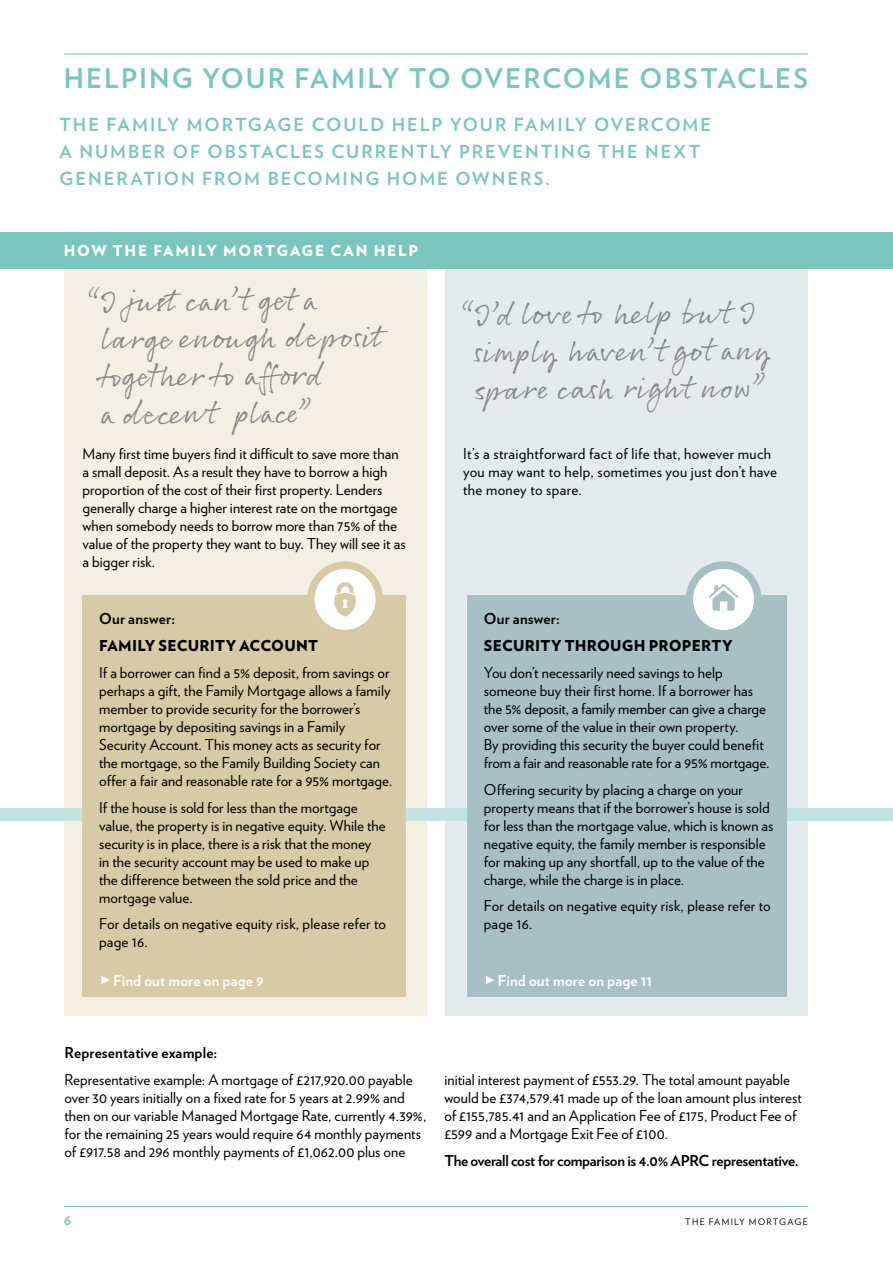
<style>
.page{position:relative;width:893px;height:1263px;background:#fff}
.page>*{position:absolute;margin:0;border:0;box-sizing:border-box;transform-origin:0 0}
.t1{font:31.5px/37.5px "Rollerscript Rough";color:#878787}
.t2{font:700 27px "Verlag";letter-spacing:.075em;color:#7bc5bf}
.t3{font:700 18px/27px "Verlag";letter-spacing:.105em;color:#7bc5bf}
.t4{font:15px/18px "Verlag";color:#000}
.t5{font:15px/18px "Verlag";letter-spacing:.02em;color:#000}
.t6{font:700 15px "Verlag";letter-spacing:-.015em;color:#000}
.t7{font:900 15px "Verlag";letter-spacing:.015em;color:#000}
.t8{font:700 15px "Verlag";letter-spacing:.01em;color:#fff}
.t9{font:900 15px "Verlag";letter-spacing:.12em;color:#fff}
.t10{font:700 15px "Verlag";letter-spacing:.01em;color:#000}
.t11{font:700 15px "Verlag";letter-spacing:.015em;color:#000}
.t12{font:700 15px "Verlag";color:#7bc5bf}
.t13{font:9px "Verlag";letter-spacing:.135em;color:#000}
</style>
<div class="page">
<div style="left:64px;top:269px;width:363px;height:747px;background:#f4efe3"></div>
<div style="left:445px;top:269px;width:363px;height:747px;background:#e4ebed"></div>
<div style="left:0;top:233px;width:893px;height:36px;background:#7bc5bf"></div>
<div style="left:0;top:808px;width:893px;height:13px;background:#c5e3e0"></div>
<div style="left:467px;top:595px;width:319px;height:402px;background:#a8c0c3"></div>
<svg style="left:486px;top:976px;width:9px;height:8px"></svg>
<div style="left:82px;top:595px;width:324px;height:402px;background:#d9caa7"></div>
<svg style="left:101px;top:976px;width:9px;height:8px"></svg>
<svg style="left:689px;top:565px;width:69px;height:69px;background:#f2f5f6"></svg>
<div style="left:685px;top:561px;width:77px;height:76px;border:8px solid #a8c0c3;border-radius:50%"></div>
<svg style="left:709px;top:584px;width:29px;height:27px"></svg>
<div style="left:311px;top:565px;width:68px;height:69px;background:#fff;border-radius:50%"></div>
<div style="left:307px;top:561px;width:76px;height:76px;border:8px solid #d9caa7;border-radius:50%"></div>
<svg style="left:334px;top:582px;width:22px;height:34px"></svg>
<hr style="left:64px;top:54px;width:744px;height:1px;background:#7bc5bf">
<hr style="left:64px;top:1206px;width:744px;height:1px;background:#7bc5bf">
<h2 class="t2" style="left:64px;top:57px;width:746px">HELPING YOUR FAMILY TO OVERCOME OBSTACLES</h2>
<p class="t3" style="left:60px;top:110px;width:653px">THE FAMILY MORTGAGE COULD HELP YOUR FAMILY OVERCOME<br>A NUMBER OF OBSTACLES CURRENTLY PREVENTING THE NEXT<br>GENERATION FROM BECOMING HOME OWNERS.</p>
<p class="t9" style="left:64px;top:238px;width:356px">HOW THE FAMILY MORTGAGE CAN HELP</p>
<h1 class="t1" style="left:99px;top:282px;width:274px;text-indent:-14px;rotate:-1deg">“I ju st can’t ge t a large enou gh deposit togethe r to afford<br>a dece nt place”</h1>
<h1 class="t1" style="left:459px;top:295px;width:314px;text-align:center;rotate:-1deg">“I’d lov e to he lp but I simply haven’t go t any spare cas h righ t now”</h1>
<p class="t5" style="left:463px;top:443px;width:316px">It’s a straightforward fact of life that, however much you may want to help, sometimes you just don’t have the money to spare.</p>
<p class="t4" style="left:82px;top:443px;width:325px">Many first time buyers find it difficult to save more than a small deposit. As a result they have to borrow a high proportion of the cost of their first property. Lenders generally charge a higher interest rate on the mortgage when somebody needs to borrow more than 75% of the value of the property they want to buy. They will see it as a bigger risk.</p>
<p class="t11" style="left:99px;top:607px;width:77px">Our answer:</p>
<p class="t7" style="left:99px;top:633px;width:220px">FAMILY SECURITY ACCOUNT</p>
<p class="t4" style="left:99px;top:663px;width:295px">If a borrower can find a 5% deposit, from savings or perhaps a gift, the Family Mortgage allows a family member to provide security for the borrower’s mortgage by depositing savings in a Family Security Account. This money acts as security for the mortgage, so the Family Building Society can offer a fair and reasonable rate for a 95% mortgage.</p>
<p class="t4" style="left:99px;top:798px;width:288px">If the house is sold for less than the mortgage value, the property is in negative equity. While the security is in place, there is a risk that the money<br>in the security account may be used to make up the difference between the sold price and the mortgage value.</p>
<p class="t4" style="left:99px;top:914px;width:288px">For details on negative equity risk, please refer to page 16.</p>
<p class="t8" style="left:113px;top:968px;width:152px">Find out more on page 9</p>
<p class="t11" style="left:484px;top:607px;width:77px">Our answer:</p>
<p class="t7" style="left:484px;top:633px;width:250px">SECURITY THROUGH PROPERTY</p>
<p class="t4" style="left:484px;top:663px;width:287px">You don’t necessarily need savings to help someone buy their first home. If a borrower has the 5% deposit, a family member can give a charge over some of the value in their own property.<br>By providing this security the buyer could benefit from a fair and reasonable rate for a 95% mortgage.</p>
<p class="t4" style="left:484px;top:780px;width:291px">Offering security by placing a charge on your property means that if the borrower’s house is sold for less than the mortgage value, which is known as negative equity, the family member is responsible for making up any shortfall, up to the value of the charge, while the charge is in place.</p>
<p class="t4" style="left:484px;top:896px;width:288px">For details on negative equity risk, please refer to page 16.</p>
<p class="t8" style="left:498px;top:968px;width:156px">Find out more on page 11</p>
<p class="t10" style="left:64px;top:1041px;width:154px">Representative example:</p>
<p class="t4" style="left:64px;top:1070px;width:363px">Representative example: A mortgage of £217,920.00 payable over 30 years initially on a fixed rate for 5 years at 2.99% and then on our variable Managed Mortgage Rate, currently 4.39%, for the remaining 25 years would require 64 monthly payments of £917.58 and 296 monthly payments of £1,062.00 plus one</p>
<p class="t4" style="left:444px;top:1070px;width:359px">initial interest payment of £553.29. The total amount payable would be £374,579.41 made up of the loan amount plus interest of £155,785.41 and an Application Fee of £175, Product Fee of £599 and a Mortgage Exit Fee of £100.</p>
<p class="t6" style="left:444px;top:1149px;width:356px">The overall cost for comparison is 4.0% APRC representative.</p>
<p class="t12" style="left:64px;top:1207px;width:9px">6</p>
<p class="t13" style="left:685px;top:1215px;width:124px">THE FAMILY MORTGAGE</p>
</div>
